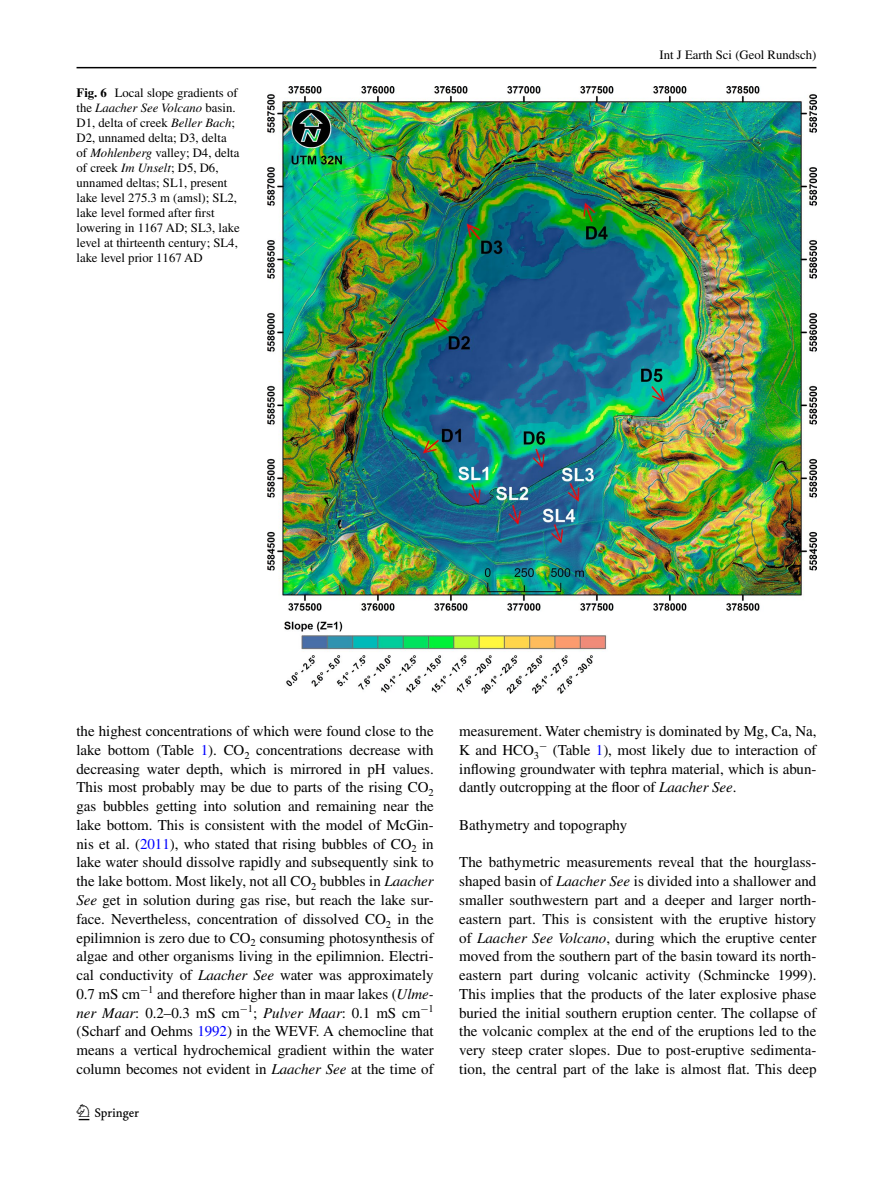
<style>
.page{position:relative;width:893px;height:1187px;background:#fff}
.page>*{position:absolute;margin:0;border:0;box-sizing:border-box;transform-origin:0 0}
.t1{font:22.5px "Springnew";color:#000}
.t2{font:15px/18.8px "Times";letter-spacing:-.005em;color:#000;text-align:justify}
.t3{font:12.75px/15px "Times";color:#000}
.s1{font-weight:700}
.s2{font-style:italic}
.s3{color:#00f}
</style>
<div class="page">
<hr style="left:77px;top:67px;width:739px;height:1px;background:#000">
<img style="left:268px;top:87px;width:548px;height:606px">
<p class="t3" style="left:77px;top:85px;width:165px"><span class="s1">Fig. 6</span> Local slope gradients of the <span class="s2">Laacher See Volcano</span> basin.<br>D1, delta of creek <span class="s2">Beller Bach</span>;<br>D2, unnamed delta; D3, delta of <span class="s2">Mohlenberg</span> valley; D4, delta of creek <span class="s2">Im Unselt</span>; D5, D6, unnamed deltas; SL1, present lake level 275.3 m (amsl); SL2, lake level formed after first lowering in 1167 AD; SL3, lake level at thirteenth century; SL4, lake level prior 1167 AD</p>
<p class="t3" style="left:660px;top:48px;width:158px">Int J Earth Sci (Geol Rundsch)</p>
<p class="t2" style="left:77px;top:721px;width:359px">the highest concentrations of which were found close to the lake bottom (Table <span class="s3">1</span>). CO<sub>2</sub> concentrations decrease with decreasing water depth, which is mirrored in pH values.<br>This most probably may be due to parts of the rising CO<sub>2 </sub>gas bubbles getting into solution and remaining near the lake bottom. This is consistent with the model of McGin&shy;nis et al. (<span class="s3">2011</span>), who stated that rising bubbles of CO<sub>2</sub> in lake water should dissolve rapidly and subsequently sink to the lake bottom. Most likely, not all CO<sub>2</sub> bubbles in <span class="s2">Laacher See</span> get in solution during gas rise, but reach the lake sur&shy;face. Nevertheless, concentration of dissolved CO<sub>2</sub> in the epilimnion is zero due to CO<sub>2</sub> consuming photosynthesis of algae and other organisms living in the epilimnion. Electri&shy;cal conductivity of <span class="s2">Laacher See</span> water was approximately 0.7 mS cm<sup>−</sup><sup>1</sup> and therefore higher than in maar lakes (<span class="s2">Ulme&shy;ner Maar</span>: 0.2–0.3 mS cm<sup>−</sup><sup>1</sup>; <span class="s2">Pulver Maar</span>: 0.1 mS cm<sup>−</sup><sup>1 </sup>(Scharf and Oehms <span class="s3">1992</span>) in the WEVF. A chemocline that means a vertical hydrochemical gradient within the water column becomes not evident in <span class="s2">Laacher See</span> at the time of</p>
<p class="t2" style="left:459px;top:721px;width:359px">measurement. Water chemistry is dominated by Mg, Ca, Na, K and HCO<sub>3</sub><sup>−</sup> (Table <span class="s3">1</span>), most likely due to interaction of inflowing groundwater with tephra material, which is abun&shy;dantly outcropping at the floor of <span class="s2">Laacher See</span>.</p>
<p class="t2" style="left:459px;top:815px;width:170px">Bathymetry and topography</p>
<p class="t2" style="left:459px;top:852px;width:359px">The bathymetric measurements reveal that the hourglass&shy;shaped basin of <span class="s2">Laacher See</span> is divided into a shallower and smaller southwestern part and a deeper and larger north&shy;eastern part. This is consistent with the eruptive history of <span class="s2">Laacher See Volcano</span>, during which the eruptive center moved from the southern part of the basin toward its north&shy;eastern part during volcanic activity (Schmincke 1999).<br>This implies that the products of the later explosive phase buried the initial southern eruption center. The collapse of the volcanic complex at the end of the eruptions led to the very steep crater slopes. Due to post-eruptive sedimenta&shy;tion, the central part of the lake is almost flat. This deep</p>
<h1 class="t1" style="left:79px;top:1104px;width:62px">1 3</h1>
</div>
